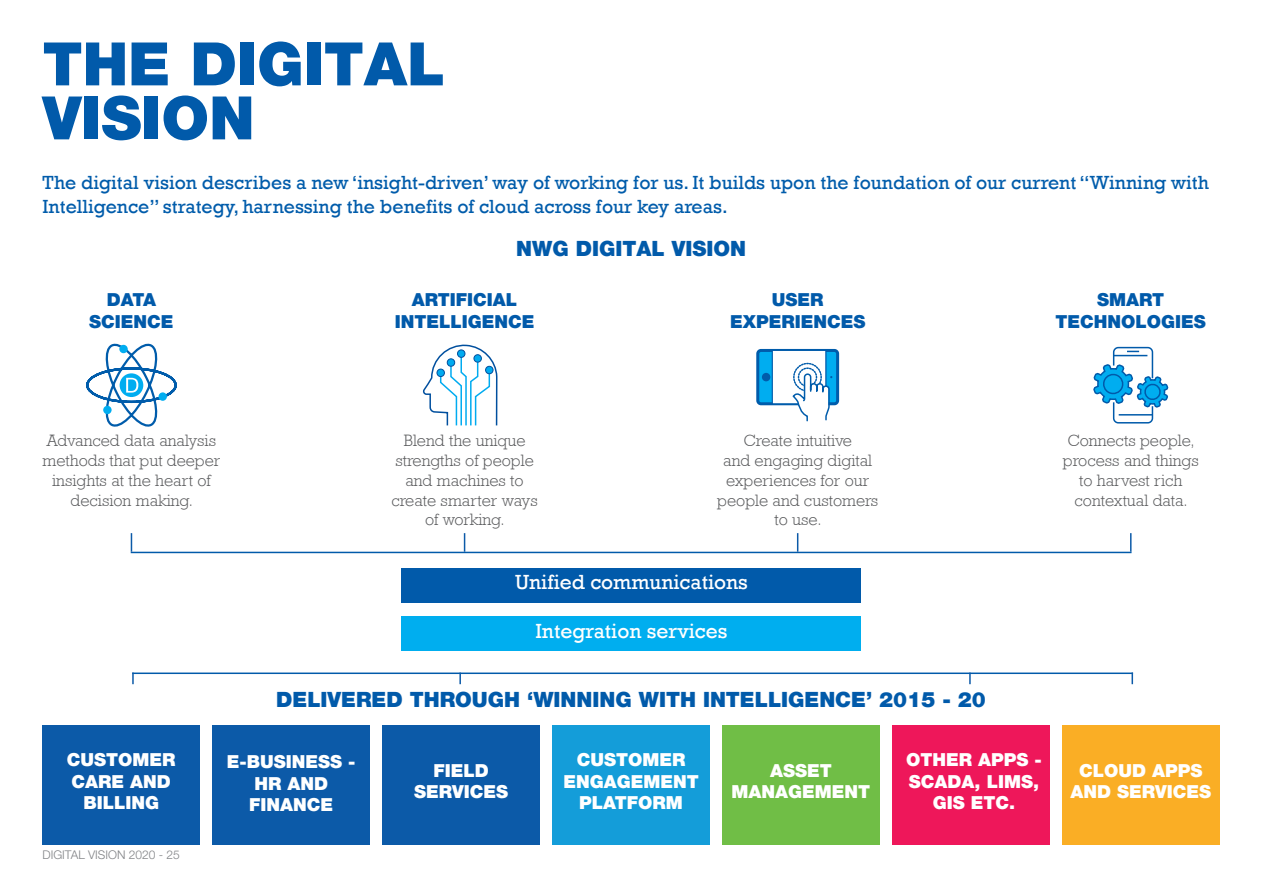
<style>
.page{position:relative;width:1263px;height:893px;background:#fff}
.page>*{position:absolute;margin:0;border:0;box-sizing:border-box;transform-origin:0 0}
.t1{font:60px/54px "Helvetica Neue Black WHAM";color:#015aaa}
.t2{font:21px "Helvetica Neue Black WHAM";color:#015aaa}
.t3{font:21px "Rockwell";color:#fff}
.t4{font:19.5px/23.4px "Rockwell";color:#005cab}
.t5{font:900 18px/21.6px "Helvetica Neue LT Std";color:#fff;text-align:center}
.t6{font:900 18px/21.6px "Helvetica Neue LT Std";color:#015aaa;text-align:center}
.t7{font:300 16.5px/19.8px "Rockwell";color:#57585a;text-align:center}
.t8{font:300 12px "Helvetica Neue LT Std";color:#808285}
</style>
<div class="page">
<div style="left:402px;top:568px;width:459px;height:34px;background:#015aaa"></div>
<div style="left:402px;top:617px;width:459px;height:34px;background:#00aeef"></div>
<hr style="left:131px;top:552px;width:1000px;height:1px;background:#015aaa">
<svg style="left:131px;top:533px;width:1px;height:19px"></svg>
<svg style="left:464px;top:533px;width:1px;height:19px"></svg>
<svg style="left:797px;top:533px;width:1px;height:19px"></svg>
<svg style="left:1130px;top:533px;width:1px;height:19px"></svg>
<hr style="left:132px;top:672px;width:1001px;height:2px;background:#015aaa">
<svg style="left:132px;top:672px;width:2px;height:12px"></svg>
<svg style="left:459px;top:672px;width:2px;height:12px"></svg>
<svg style="left:969px;top:672px;width:2px;height:12px"></svg>
<svg style="left:1131px;top:672px;width:2px;height:12px"></svg>
<svg style="left:1093px;top:346px;width:76px;height:78px"></svg>
<svg style="left:86px;top:343px;width:91px;height:84px"></svg>
<div style="left:119px;top:345px;width:9px;height:8px;background:#00adf0;border-radius:50%"></div>
<div style="left:159px;top:392px;width:8px;height:9px;background:#00adf0;border-radius:50%"></div>
<div style="left:103px;top:406px;width:9px;height:8px;background:#00adf0;border-radius:50%"></div>
<div style="left:758px;top:350px;width:80px;height:54px;background:#00adf0;border-radius:3px"></div>
<div style="left:756px;top:349px;width:83px;height:56px;border:3px solid #005cab;border-radius:3px"></div>
<div style="left:762px;top:373px;width:8px;height:8px;background:#005cab;border-radius:50%"></div>
<div style="left:772px;top:350px;width:54px;height:54px;background:#fff;border:1px solid #005cab"></div>
<svg style="left:792px;top:362px;width:40px;height:60px"></svg>
<svg style="left:423px;top:344px;width:75px;height:82px"></svg>
<div style="left:383px;top:725px;width:157px;height:119px;background:#0c5aa8"></div>
<div style="left:552px;top:725px;width:158px;height:119px;background:#149dd9"></div>
<div style="left:722px;top:725px;width:157px;height:119px;background:#70be46"></div>
<div style="left:892px;top:725px;width:157px;height:119px;background:#ee175a"></div>
<div style="left:1062px;top:725px;width:157px;height:119px;background:#faae25"></div>
<div style="left:43px;top:725px;width:157px;height:119px;background:#0c5aa8"></div>
<div style="left:213px;top:725px;width:157px;height:119px;background:#0c5aa8"></div>
<p class="t1" style="left:43px;top:37px;width:404px">THE DIGITAL<br>VISION</p>
<p class="t4" style="left:43px;top:171px;width:1168px">The digital vision describes a new ‘insight-driven’ way of working for us. It builds upon the foundation of our current “Winning with<br>Intelligence” strategy, harnessing the benefits of cloud across four key areas.</p>
<p class="t2" style="left:516px;top:236px;width:231px">NWG DIGITAL VISION</p>
<p class="t6" style="left:89px;top:289px;width:86px">DATA<br>SCIENCE</p>
<p class="t6" style="left:395px;top:289px;width:141px">ARTIFICIAL<br>INTELLIGENCE</p>
<p class="t6" style="left:730px;top:289px;width:137px">USER<br>EXPERIENCES</p>
<p class="t6" style="left:1055px;top:289px;width:152px">SMART<br>TECHNOLOGIES</p>
<p class="t7" style="left:43px;top:431px;width:179px">Advanced data analysis methods that put deeper insights at the heart of decision making.</p>
<p class="t7" style="left:391px;top:431px;width:148px">Blend the unique strengths of people and machines to create smarter ways of working.</p>
<p class="t7" style="left:717px;top:431px;width:162px">Create intuitive<br>and engaging digital experiences for our people and customers to use.</p>
<p class="t7" style="left:1063px;top:431px;width:137px">Connects people, process and things to harvest rich contextual data.</p>
<p class="t3" style="left:515px;top:570px;width:234px">Unified communications</p>
<p class="t3" style="left:535px;top:619px;width:194px">Integration services</p>
<p class="t2" style="left:276px;top:687px;width:711px">DELIVERED THROUGH ‘WINNING WITH INTELLIGENCE’ 2015 - 20</p>
<p class="t5" style="left:67px;top:749px;width:110px">CUSTOMER<br>CARE AND<br>BILLING</p>
<p class="t5" style="left:227px;top:751px;width:130px">E-BUSINESS -<br>HR AND</p>
<p class="t5" style="left:249px;top:794px;width:85px">FINANCE</p>
<p class="t8" style="left:43px;top:848px;width:139px">DIGITAL VISION 2020 - 25</p>
<p class="t5" style="left:433px;top:759px;width:57px">FIELD</p>
<p class="t5" style="left:414px;top:781px;width:96px">SERVICES</p>
<p class="t5" style="left:563px;top:749px;width:137px">CUSTOMER<br>ENGAGEMENT<br>PLATFORM</p>
<p class="t5" style="left:732px;top:759px;width:140px">ASSET<br>MANAGEMENT</p>
<p class="t5" style="left:906px;top:749px;width:137px">OTHER APPS -<br>SCADA, LIMS,<br>GIS ETC.</p>
<p class="t5" style="left:1070px;top:759px;width:142px">CLOUD APPS<br>AND SERVICES</p>
</div>
